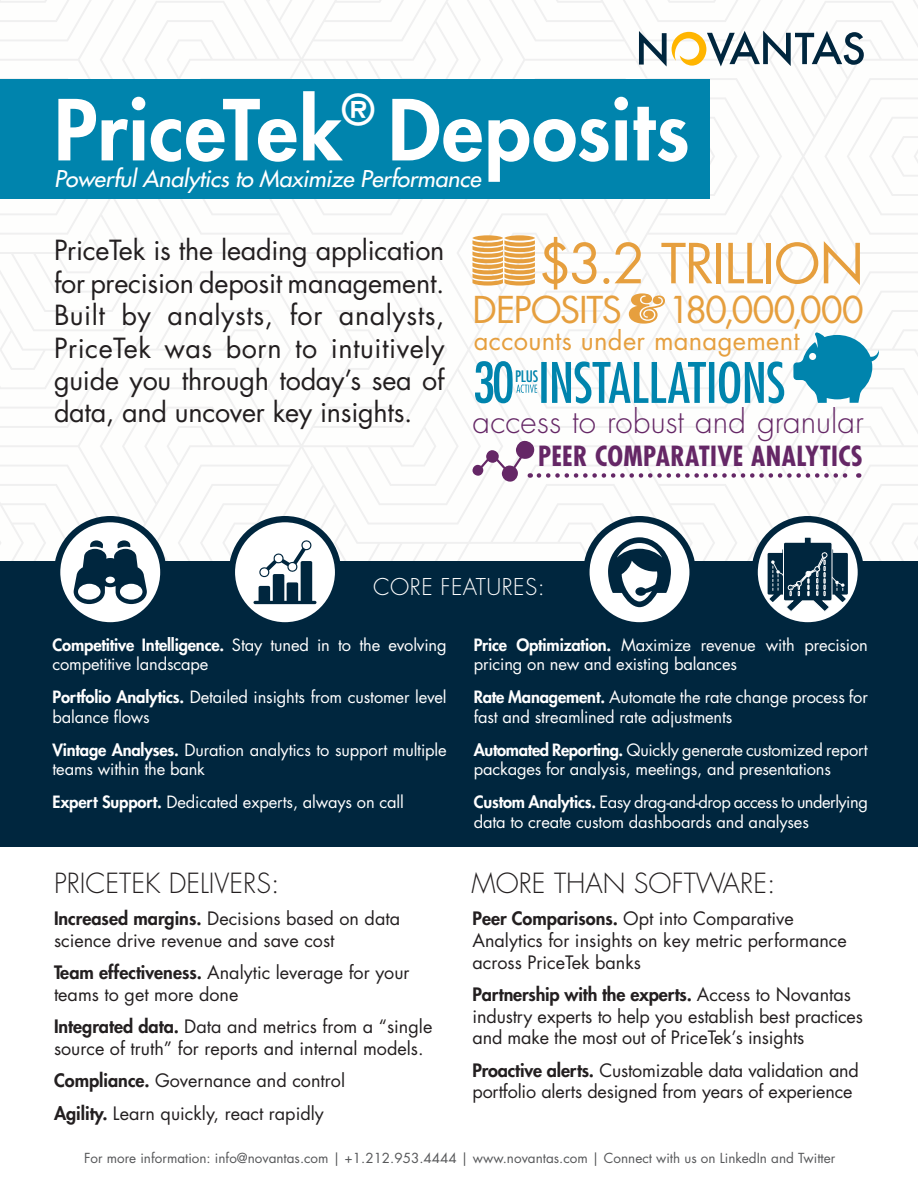
<style>
.page{position:relative;width:918px;height:1188px;background:#fff}
.page>*{position:absolute;margin:0;border:0;box-sizing:border-box;transform-origin:0 0}
.Title_product{font:800 81.6px "Futura Std";letter-spacing:.01em;color:#fff}
.Paragraph_Style_1{font:condensed 54.75px "Futura Std";color:#0084ad}
.t1{font:53.7px "Futura Std";letter-spacing:-.02em;color:#e69f3e}
.t2{font:36px "Futura Std";letter-spacing:-.035em;color:#e69f3e}
.t3{font:300 31.5px "Futura Std";color:#652766}
.intro_right_2016{font:27px/32.4px "Futura Std";letter-spacing:-.01em;color:#231f20;text-align:justify}
.column_header_2016{font:300 27px "Futura Std";color:#231f20}
.t4{font:700 condensed 27px "Futura Std";letter-spacing:.01em;color:#652766}
.t5{font:25.5px "Futura Std";letter-spacing:.01em;color:#e69f3e}
.Paragraph_Style_1-2{font:italic 500 22.5px "Futura Std";letter-spacing:-.01em;color:#fff}
.column_header_2016-2{font:300 22.5px "Futura Std";letter-spacing:.02em;color:#fff}
.column_bullets{font:18px/21.6px "Futura Std";color:#231f20}
.intro_right_2016-2{font:16.5px/19.5px "Futura Std";letter-spacing:-.01em;color:#fff}
.t6{font:condensed 15.45px "Futura Std";color:#0084ad}
.t7{font:13.5px "Futura Std";color:#57585a}
.s1{font-weight:800}
</style>
<div class="page">
<svg style="left:0;top:0;width:918px;height:562px"></svg>
<div style="left:0;top:562px;width:918px;height:285px;background:#00263e"></div>
<svg style="left:755px;top:519px;width:106px;height:106px;fill:#fff"></svg>
<div style="left:751px;top:516px;width:113px;height:113px;border:6px solid #00263e;border-radius:50%"></div>
<svg style="left:768px;top:536px;width:80px;height:76px"></svg>
<svg style="left:57px;top:519px;width:106px;height:106px;fill:#fff"></svg>
<div style="left:54px;top:516px;width:113px;height:113px;border:6px solid #00263e;border-radius:50%"></div>
<svg style="left:74px;top:540px;width:73px;height:64px"></svg>
<svg style="left:232px;top:519px;width:106px;height:106px;fill:#fff"></svg>
<div style="left:229px;top:516px;width:112px;height:113px;border:6px solid #00263e;border-radius:50%"></div>
<svg style="left:253px;top:540px;width:64px;height:64px"></svg>
<svg style="left:586px;top:519px;width:107px;height:106px;fill:#fff"></svg>
<div style="left:583px;top:516px;width:113px;height:113px;border:6px solid #00263e;border-radius:50%"></div>
<svg style="left:608px;top:537px;width:63px;height:70px"></svg>
<svg style="left:793px;top:332px;width:86px;height:71px"></svg>
<svg style="left:639px;top:31px;width:225px;height:36px"></svg>
<div style="left:0;top:80px;width:710px;height:119px;background:#0084ad"></div>
<svg style="left:629px;top:293px;width:36px;height:31px"></svg>
<svg style="left:504px;top:235px;width:31px;height:6px"></svg>
<svg style="left:472px;top:235px;width:31px;height:6px"></svg>
<svg style="left:472px;top:240px;width:63px;height:46px;background:#ecbc79"></svg>
<svg style="left:516px;top:361px;width:268px;height:42px"></svg>
<svg style="left:472px;top:441px;width:387px;height:41px"></svg>
<p class="Title_product" style="left:54px;top:79px;width:637px">PriceTek<sup>®</sup> Deposits</p>
<p class="Paragraph_Style_1-2" style="left:54px;top:165px;width:428px">Powerful Analytics to Maximize Performance</p>
<p class="intro_right_2016" style="left:54px;top:235px;width:392px">PriceTek is the leading application for precision deposit management.<br>Built by analysts, for analysts, PriceTek was born to intuitively guide you through today’s sea of data, and uncover key insights.</p>
<p class="t1" style="left:538px;top:229px;width:328px">$3.2 TRILLION</p>
<p class="t2" style="left:472px;top:287px;width:151px">DEPOSITS</p>
<p class="t5" style="left:474px;top:324px;width:327px">accounts under management</p>
<p class="t2" style="left:668px;top:287px;width:197px">180,000,000</p>
<p class="Paragraph_Style_1" style="left:473px;top:350px;width:43px">30</p>
<p class="t6" style="left:515px;top:367px;width:25px">PLUS</p>
<p class="t3" style="left:472px;top:403px;width:393px">access to robust and granular</p>
<p class="t4" style="left:538px;top:439px;width:326px">PEER COMPARATIVE ANALYTICS</p>
<p class="column_header_2016-2" style="left:373px;top:573px;width:173px">CORE FEATURES:</p>
<p class="intro_right_2016-2" style="left:52px;top:635px;width:396px"><span class="s1">Competitive Intelligence.</span> Stay tuned in to the evolving competitive landscape</p>
<p class="intro_right_2016-2" style="left:52px;top:688px;width:396px"><span class="s1">Portfolio Analytics.</span> Detailed insights from customer level balance flows</p>
<p class="intro_right_2016-2" style="left:52px;top:740px;width:396px"><span class="s1">Vintage Analyses.</span> Duration analytics to support multiple teams within the bank</p>
<p class="intro_right_2016-2" style="left:52px;top:793px;width:353px"><span class="s1">Expert Support.</span> Dedicated experts, always on call</p>
<p class="intro_right_2016-2" style="left:474px;top:635px;width:396px"><span class="s1">Price Optimization.</span> Maximize revenue with precision pricing on new and existing balances</p>
<p class="intro_right_2016-2" style="left:474px;top:688px;width:396px"><span class="s1">Rate Management.</span> Automate the rate change process for fast and streamlined rate adjustments</p>
<p class="intro_right_2016-2" style="left:474px;top:740px;width:396px"><span class="s1">Automated Reporting.</span> Quickly generate customized report packages for analysis, meetings, and presentations</p>
<p class="intro_right_2016-2" style="left:474px;top:793px;width:396px"><span class="s1">Custom Analytics.</span> Easy drag-and-drop access to underlying data to create custom dashboards and analyses</p>
<p class="column_header_2016" style="left:54px;top:867px;width:227px">PRICETEK DELIVERS:</p>
<p class="column_header_2016" style="left:472px;top:867px;width:305px">MORE THAN SOFTWARE:</p>
<p class="column_bullets" style="left:54px;top:908px;width:348px"><span class="s1">Increased margins.</span> Decisions based on data science drive revenue and save cost</p>
<p class="column_bullets" style="left:54px;top:962px;width:357px"><span class="s1">Team effectiveness.</span> Analytic leverage for your teams to get more done</p>
<p class="column_bullets" style="left:54px;top:1016px;width:380px"><span class="s1">Integrated data.</span> Data and metrics from a “single source of truth” for reports and internal models.</p>
<p class="column_bullets" style="left:54px;top:1070px;width:293px"><span class="s1">Compliance.</span> Governance and control</p>
<p class="column_bullets" style="left:54px;top:1103px;width:271px"><span class="s1">Agility.</span> Learn quickly, react rapidly</p>
<p class="column_bullets" style="left:472px;top:908px;width:376px"><span class="s1">Peer Comparisons.</span> Opt into Comparative<br>Analytics for insights on key metric performance across PriceTek banks</p>
<p class="column_bullets" style="left:472px;top:984px;width:392px"><span class="s1">Partnership with the experts.</span> Access to Novantas industry experts to help you establish best practices and make the most out of PriceTek’s insights</p>
<p class="column_bullets" style="left:472px;top:1059px;width:388px"><span class="s1">Proactive alerts.</span> Customizable data validation and portfolio alerts designed from years of experience</p>
<p class="t7" style="left:84px;top:1150px;width:753px">For more information: info@novantas.com | +1.212.953.4444 | www.novantas.com | Connect with us on LinkedIn and Twitter</p>
</div>
